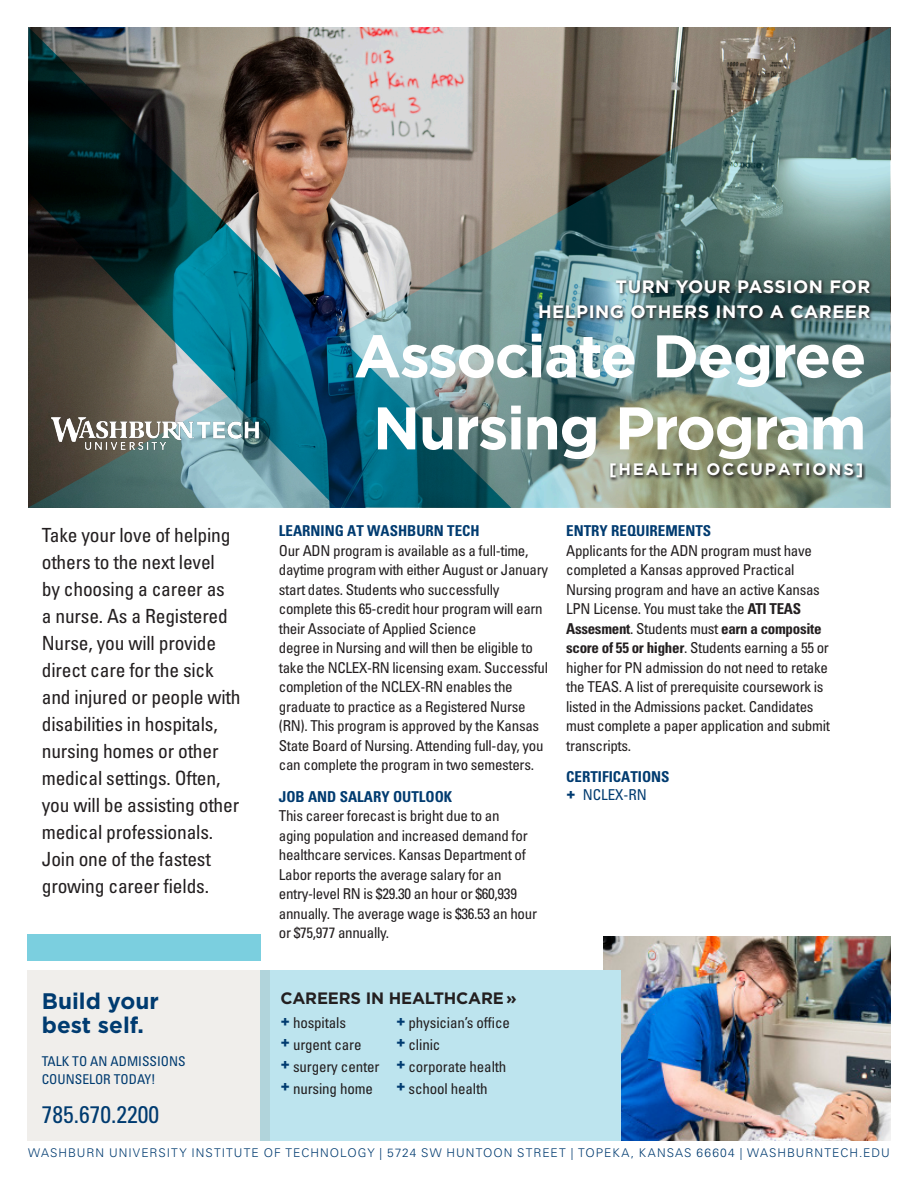
<style>
.page{position:relative;width:918px;height:1188px;background:#fff}
.page>*{position:absolute;margin:0;border:0;box-sizing:border-box;transform-origin:0 0}
.t1{font:700 60px "Gotham";letter-spacing:-.025em;color:#fff}
.t2{font:condensed 24px "Univers LT Pro";color:#003b70}
.Course_Description{font:700 22.5px/24px "Gotham";color:#003b70}
.Course_Description-2{font:condensed 19.5px/27px "Univers LT Pro";letter-spacing:-.01em;color:#231f20}
.t3{font:700 18px/25.5px "Gotham";letter-spacing:.025em;color:#fff;text-align:right}
.Course_Description-3{font:700 16.5px "Gotham";letter-spacing:-.01em;color:#231f20}
.t4{font:700 16.5px "Gotham";letter-spacing:.115em;color:#fff}
.Copy-Side_1{font:condensed 15px/19.5px "Univers LT Pro";letter-spacing:-.02em;color:#231f20}
.Course_Description-4{font:condensed 15px "Univers LT Pro";letter-spacing:-.01em;color:#231f20}
.Course_Name{font:700 condensed 15px "Univers LT Pro";color:#003b70}
.Copy-Side_1-2{font:700 condensed 15px "Univers LT Pro";color:#003b70}
.Bullet_copy{font:condensed 15px "Univers LT Pro";color:#003b70}
.t5{font:condensed 13.5px/18px "Univers LT Pro";color:#003b70}
.t6{font:300 12px "Univers LT Pro 45";letter-spacing:.085em;color:#003b70}
.s1{font-weight:700}
.s2{font-family:"Gotham";font-weight:700;font-stretch:normal}
.s3{font-family:"Gotham";font-weight:700;font-stretch:normal;color:#003b70}
</style>
<div class="page">
<img style="left:604px;top:937px;width:287px;height:203px">
<img style="left:511px;top:28px;width:379px;height:480px">
<img style="left:28px;top:27px;width:483px;height:481px">
<div style="left:260px;top:970px;width:361px;height:170px;background:#bde4ee"></div>
<svg style="left:538px;top:278px;width:335px;height:45px;background:#436164"></svg>
<img style="left:44px;top:410px;width:222px;height:47px">
<svg style="left:609px;top:462px;width:257px;height:20px;background:#747f6b"></svg>
<div style="left:27px;top:934px;width:233px;height:27px;background:#7bcfdf"></div>
<div style="left:27px;top:970px;width:243px;height:170px;background:#f0eeeb"></div>
<p class="t3" style="left:538px;top:274px;width:334px">TURN YOUR PASSION FOR<br>HELPING OTHERS INTO A CAREER</p>
<p class="t1" style="left:354px;top:316px;width:514px">Associate Degree</p>
<p class="t1" style="left:373px;top:388px;width:495px">Nursing Program</p>
<p class="Course_Description-2" style="left:42px;top:522px;width:200px">Take your love of helping others to the next level<br>by choosing a career as<br>a nurse. As a Registered<br>Nurse, you will provide direct care for the sick and injured or people with disabilities in hospitals, nursing homes or other medical settings. Often, you will be assisting other medical professionals.<br>Join one of the fastest growing career fields.</p>
<p class="Course_Description" style="left:42px;top:989px;width:118px">Build your best self.</p>
<p class="t5" style="left:42px;top:1052px;width:145px">TALK TO AN ADMISSIONS<br>COUNSELOR TODAY!</p>
<p class="t2" style="left:42px;top:1100px;width:119px">785.670.2200</p>
<p class="t4" style="left:609px;top:460px;width:256px">[HEALTH OCCUPATIONS]</p>
<p class="Course_Name" style="left:279px;top:522px;width:202px">LEARNING AT WASHBURN TECH</p>
<p class="Copy-Side_1" style="left:279px;top:540px;width:271px">Our ADN program is available as a full-time, daytime program with either August or January start dates. Students who successfully complete this 65-credit hour program will earn their Associate of Applied Science</p>
<p class="Copy-Side_1" style="left:279px;top:638px;width:271px">degree in Nursing and will then be eligible to take the NCLEX-RN licensing exam. Successful completion of the NCLEX-RN enables the graduate to practice as a Registered Nurse (RN). This program is approved by the Kansas State Board of Nursing. Attending full-day, you can complete the program in two semesters.</p>
<p class="Course_Name" style="left:279px;top:787px;width:175px">JOB AND SALARY OUTLOOK</p>
<p class="Copy-Side_1" style="left:279px;top:806px;width:250px">This career forecast is bright due to an aging population and increased demand for healthcare services. Kansas Department of Labor reports the average salary for an</p>
<p class="Copy-Side_1" style="left:279px;top:884px;width:260px">entry-level RN is $29.30 an hour or $60,939 annually. The average wage is $36.53 an hour or $75,977 annually.</p>
<p class="Copy-Side_1-2" style="left:566px;top:522px;width:147px">ENTRY REQUIREMENTS</p>
<p class="Copy-Side_1" style="left:566px;top:540px;width:265px">Applicants for the ADN program must have completed a Kansas approved Practical Nursing program and have an active Kansas LPN License. You must take the <span class="s1">ATI TEAS Assesment</span>. Students must <span class="s1">earn a composite score of 55 or higher</span>. Students earning a 55 or higher for PN admission do not need to retake the TEAS. A list of prerequisite coursework is listed in the Admissions packet. Candidates must complete a paper application and submit transcripts.</p>
<p class="Course_Name" style="left:566px;top:768px;width:105px">CERTIFICATIONS</p>
<p class="Bullet_copy" style="left:566px;top:785px;width:82px"><span class="s2">+</span> NCLEX-RN</p>
<p class="Course_Description-3" style="left:280px;top:987px;width:238px">CAREERS IN HEALTHCARE »</p>
<p class="Course_Description-4" style="left:396px;top:1013px;width:115px"><span class="s3">+</span> physician’s office</p>
<p class="Course_Description-4" style="left:396px;top:1035px;width:46px"><span class="s3">+</span> clinic</p>
<p class="Course_Description-4" style="left:396px;top:1057px;width:112px"><span class="s3">+</span> corporate health</p>
<p class="Course_Description-4" style="left:396px;top:1079px;width:93px"><span class="s3">+</span> school health</p>
<p class="Course_Description-4" style="left:280px;top:1013px;width:67px"><span class="s3">+</span> hospitals</p>
<p class="Course_Description-4" style="left:280px;top:1035px;width:83px"><span class="s3">+</span> urgent care</p>
<p class="Course_Description-4" style="left:280px;top:1057px;width:100px"><span class="s3">+</span> surgery center</p>
<p class="Course_Description-4" style="left:280px;top:1079px;width:94px"><span class="s3">+</span> nursing home</p>
<p class="t6" style="left:28px;top:1145px;width:863px">WASHBURN UNIVERSITY INSTITUTE OF TECHNOLOGY | 5724 SW HUNTOON STREET | TOPEKA, KANSAS 66604 | WASHBURNTECH.EDU</p>
</div>
